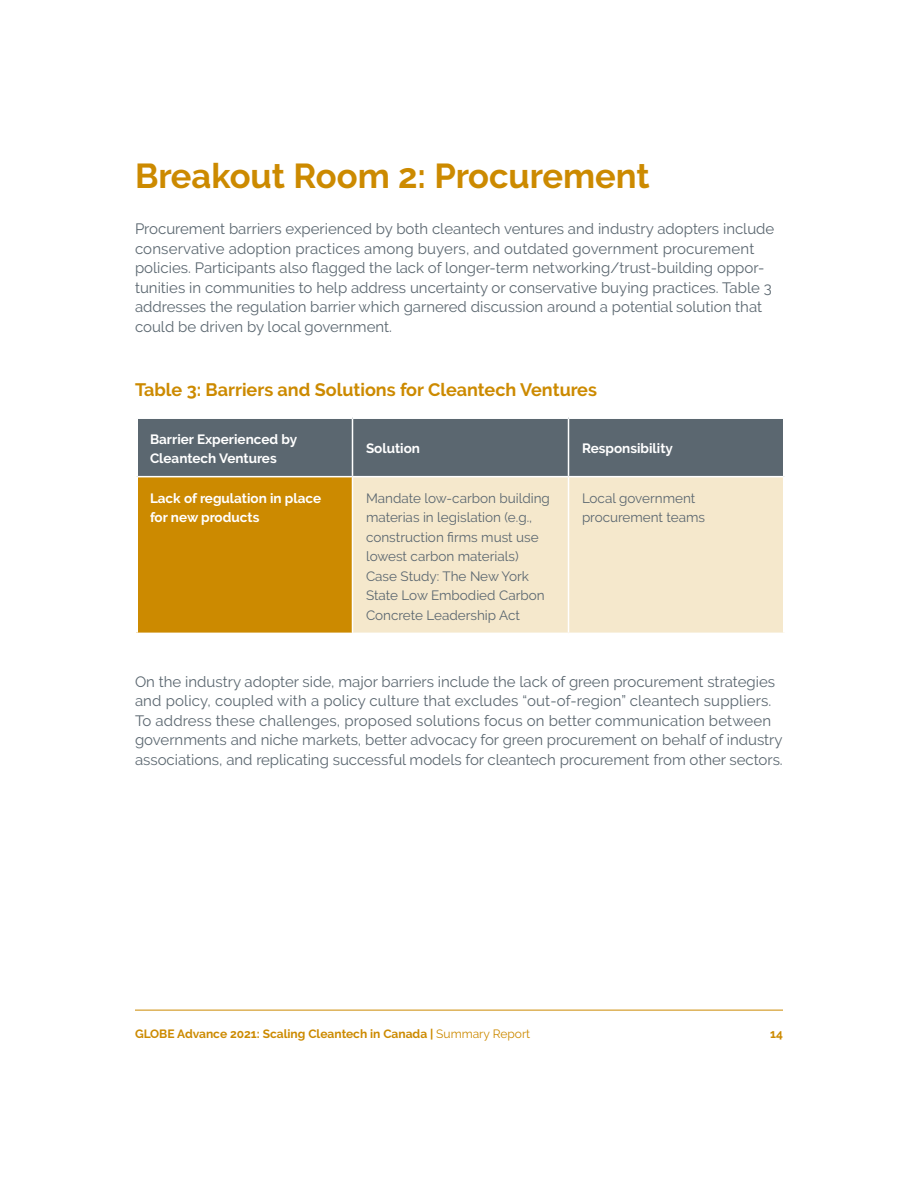
<style>
.page{position:relative;width:918px;height:1188px;background:#fff}
.page>*{position:absolute;margin:0;border:0;box-sizing:border-box;transform-origin:0 0}
.t1{font:700 34.5px "Raleway";color:#cc8a00}
.t2{font:700 18px "Raleway";color:#cc8a00}
.t3{font:15px/19.5px "Raleway";color:#5b6770}
.t4{font:13.5px/19.5px "Raleway";color:#5b6770}
.t5{font:700 13.5px/19.5px "Raleway";color:#fff}
.t6{font:700 12px "Raleway";color:#cc8a00}
.s1{font-weight:400}
</style>
<div class="page">
<hr style="left:135px;top:1010px;width:648px;height:1px;background:#cc8a00">
<div style="left:138px;top:419px;width:645px;height:57px;background:#5b6770"></div>
<div style="left:136px;top:477px;width:216px;height:156px;background:#cc8a00"></div>
<div style="left:353px;top:477px;width:430px;height:156px;background:#f5e8cc"></div>
<hr style="left:352px;top:419px;width:1px;height:57px;background:#fff">
<hr style="left:568px;top:419px;width:1px;height:57px;background:#fff">
<hr style="left:568px;top:477px;width:1px;height:156px;background:#fff">
<hr style="left:135px;top:477px;width:3px;height:156px;background:#fff">
<h1 class="t1" style="left:135px;top:156px;width:516px">Breakout Room 2: Procurement</h1>
<p class="t3" style="left:135px;top:219px;width:641px">Procurement barriers experienced by both cleantech ventures and industry adopters include conservative adoption practices among buyers, and outdated government procurement policies. Participants also flagged the lack of longer-term networking/trust-building oppor&shy;tunities in communities to help address uncertainty or conservative buying practices. Table 3 addresses the regulation barrier which garnered discussion around a potential solution that could be driven by local government.</p>
<p class="t2" style="left:135px;top:380px;width:464px">Table 3: Barriers and Solutions for Cleantech Ventures</p>
<p class="t5" style="left:150px;top:429px;width:149px">Barrier Experienced by<br>Cleantech Ventures</p>
<p class="t5" style="left:366px;top:439px;width:56px">Solution</p>
<p class="t5" style="left:582px;top:439px;width:92px">Responsibility</p>
<p class="t5" style="left:150px;top:488px;width:173px">Lack of regulation in place for new products</p>
<p class="t4" style="left:366px;top:488px;width:186px">Mandate low-carbon building materias in legislation (e.g., construction firms must use lowest carbon materials)<br>Case Study: The New York<br>State Low Embodied Carbon<br>Concrete Leadership Act</p>
<p class="t4" style="left:582px;top:488px;width:125px">Local government procurement teams</p>
<p class="t3" style="left:135px;top:672px;width:649px">On the industry adopter side, major barriers include the lack of green procurement strategies and policy, coupled with a policy culture that excludes “out-of-region” cleantech suppliers.<br>To address these challenges, proposed solutions focus on better communication between governments and niche markets, better advocacy for green procurement on behalf of industry associations, and replicating successful models for cleantech procurement from other sectors.</p>
<p class="t6" style="left:135px;top:1027px;width:397px">GLOBE Advance 2021: Scaling Cleantech in Canada | <span class="s1">Summary Report</span></p>
<p class="t6" style="left:770px;top:1027px;width:14px">14</p>
</div>
